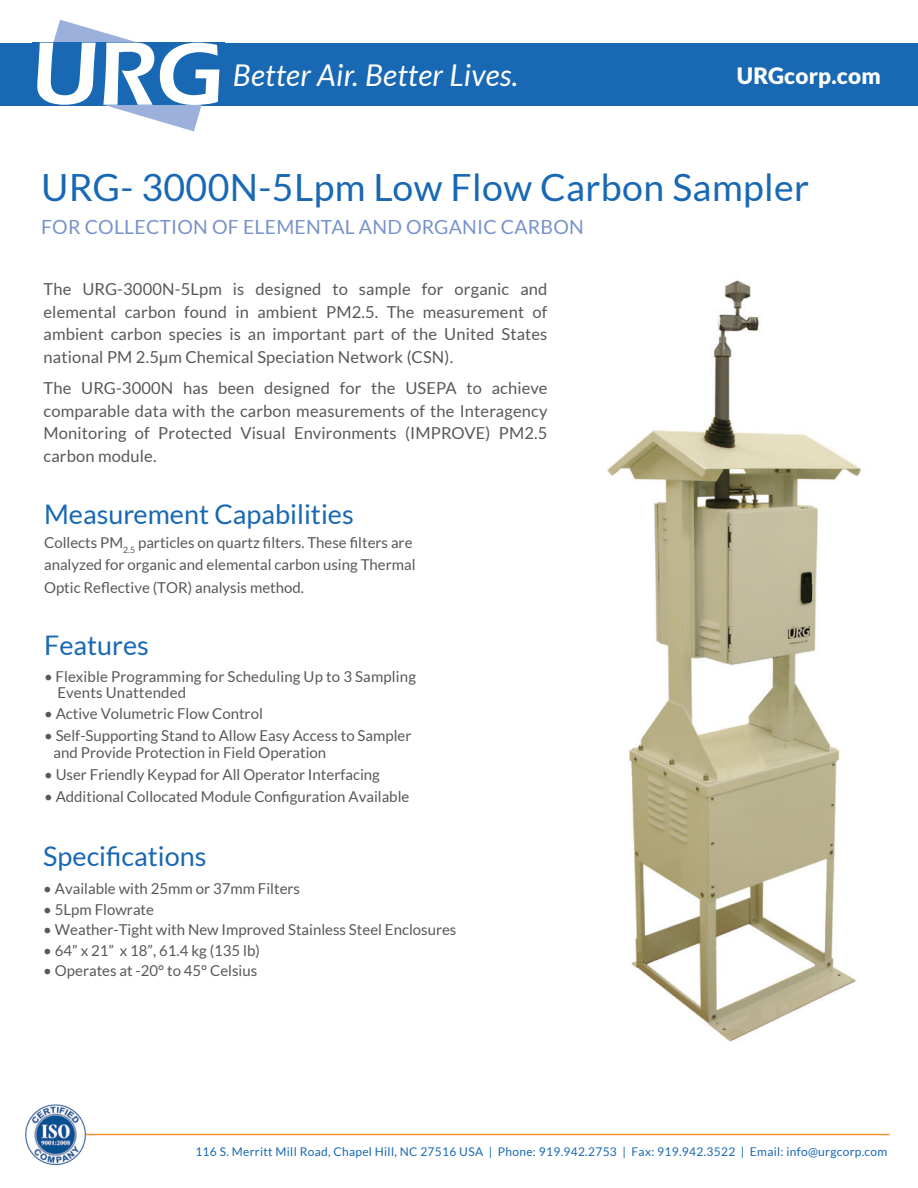
<style>
.page{position:relative;width:918px;height:1188px;background:#fff}
.page>*{position:absolute;margin:0;border:0;box-sizing:border-box;transform-origin:0 0}
.t1{font:37.5px "Lato";letter-spacing:.01em;color:#1868b4}
.t2{font:italic 30px "Lato";letter-spacing:.01em;color:#fff}
.t3{font:27px "Lato";color:#1868b4}
.t4{font:900 22.5px "Lato";letter-spacing:.01em;color:#fff}
.t5{font:19.5px "Lato";letter-spacing:.01em;color:#7893cb}
.t6{font:16.5px/22.5px "Lato";letter-spacing:.01em;color:#57585a;text-align:justify}
.t7{font:15px/22.5px "Lato";color:#57585a}
.t8{font:12px "Lato";letter-spacing:.025em;color:#1868b4}
.s1{color:#fff}
</style>
<div class="page">
<div style="left:0;top:43px;width:918px;height:62px;background:#1868b4"></div>
<hr style="left:32px;top:1134px;width:857px;height:1px;background:#f0932d">
<img style="left:25px;top:1104px;width:64px;height:62px">
<svg style="left:37px;top:20px;width:182px;height:111px"></svg>
<img style="left:607px;top:280px;width:254px;height:762px">
<h2 class="t2" style="left:233px;top:58px;width:287px">Better Air. Better Lives.</h2>
<h3 class="t4" style="left:737px;top:63px;width:145px">URGcorp.com</h3>
<h1 class="t1" style="left:41px;top:166px;width:770px">URG- 3000N-5Lpm Low Flow Carbon Sampler</h1>
<h3 class="t5" style="left:41px;top:216px;width:544px">FOR COLLECTION OF ELEMENTAL AND ORGANIC CARBON</h3>
<p class="t6" style="left:44px;top:278px;width:506px">The URG-3000N-5Lpm is designed to sample for organic and elemental carbon found in ambient PM2.5. The measurement of ambient carbon species is an important part of the United States national PM 2.5µm Chemical Speciation Network (CSN).</p>
<p class="t6" style="left:44px;top:377px;width:506px">The URG-3000N has been designed for the USEPA to achieve comparable data with the carbon measurements of the Interagency Monitoring of Protected Visual Environments (IMPROVE) PM2.5 carbon module.</p>
<h3 class="t3" style="left:44px;top:499px;width:311px">Measurement Capabilities</h3>
<p class="t7" style="left:44px;top:531px;width:373px">Collects PM<sub>2.5</sub> particles on quartz filters. These filters are analyzed for organic and elemental carbon using Thermal<br>Optic Reflective (TOR) analysis method.</p>
<h3 class="t3" style="left:44px;top:631px;width:106px">Features</h3>
<p class="t7" style="left:44px;top:668px;width:374px;line-height:16.5px">• Flexible Programming for Scheduling Up to 3 Sampling <span class="s1">....</span>Events Unattended</p>
<p class="t7" style="left:44px;top:703px;width:220px">• Active Volumetric Flow Control</p>
<p class="t7" style="left:44px;top:728px;width:369px;line-height:16.5px">• Self-Supporting Stand to Allow Easy Access to Sampler <span class="s1">...</span>and Provide Protection in Field Operation</p>
<p class="t7" style="left:44px;top:763px;width:337px">• User Friendly Keypad for All Operator Interfacing</p>
<p class="t7" style="left:44px;top:785px;width:367px">• Additional Collocated Module Configuration Available</p>
<h3 class="t3" style="left:43px;top:841px;width:165px">Specifications</h3>
<p class="t7" style="left:43px;top:877px;width:258px">• Available with 25mm or 37mm Filters</p>
<p class="t7" style="left:43px;top:898px;width:112px">• 5Lpm Flowrate</p>
<p class="t7" style="left:43px;top:919px;width:415px">• Weather-Tight with New Improved Stainless Steel Enclosures</p>
<p class="t7" style="left:43px;top:939px;width:218px">• 64” x 21” x 18”, 61.4 kg (135 lb)</p>
<p class="t7" style="left:43px;top:960px;width:216px">• Operates at -20° to 45° Celsius</p>
<p class="t8" style="left:195px;top:1145px;width:693px">116 S. Merritt Mill Road, Chapel Hill, NC 27516 USA | Phone: 919.942.2753 | Fax: 919.942.3522 | Email: info@urgcorp.com</p>
</div>
